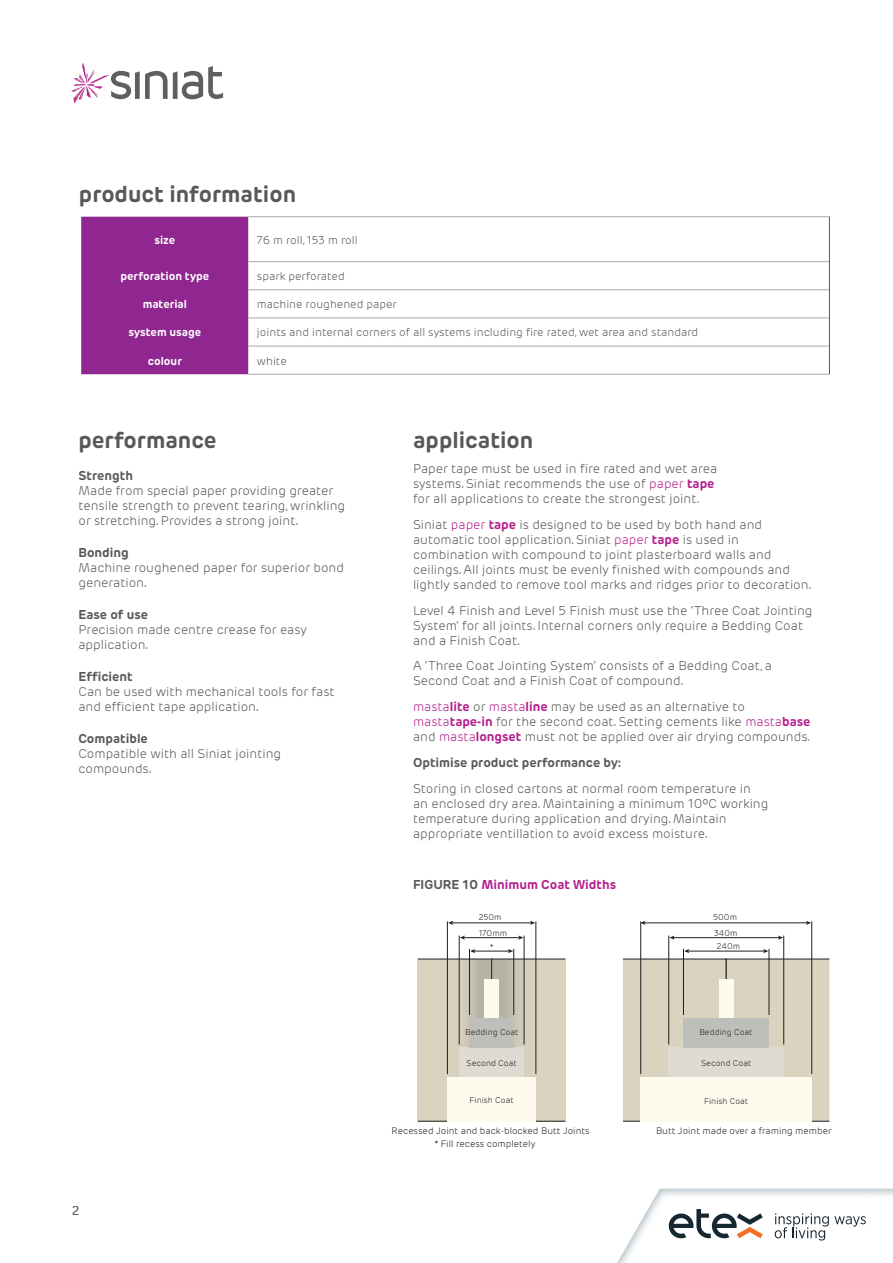
<style>
.page{position:relative;width:893px;height:1263px;background:#fff}
.page>*{position:absolute;margin:0;border:0;box-sizing:border-box;transform-origin:0 0}
.HEADING_7{font:700 22.5px "Rubrik Edge New";color:#57585a}
.BODY{font:300 12.75px/15px "Rubrik Edge New";color:#57585a}
.HEADING_7-2{font:300 12.75px/15px "Rubrik Edge New";color:#57585a}
.BODY-2{font:700 12.75px "Rubrik Edge New";color:#58595b}
.BODY-3{font:700 12.75px "Rubrik Edge New";color:#b41e8d}
.BODY-4{font:300 11.25px "Rubrik Edge New";color:#57585a}
.BODY-5{font:700 11.25px "Rubrik Edge New";color:#fff}
.t1{font:300 9.3px "Rubrik Edge New";color:#231f20}
.t2{font:300 8.25px/15.1px "Rubrik Edge New";color:#231f20}
.s1{font-weight:700;color:#58595b}
.s2{color:#b41e8d}
.s3{font-weight:700;color:#b41e8d}
.s4{color:#57585a}
</style>
<div class="page">
<svg style="left:617px;top:1188px;width:276px;height:75px"></svg>
<svg style="left:71px;top:63px;width:152px;height:41px"></svg>
<div style="left:81px;top:217px;width:167px;height:157px;background:#90268f"></div>
<svg style="left:248px;top:217px;width:581px;height:157px"></svg>
<hr style="left:248px;top:216px;width:582px;height:1px;background:#a8a9ad">
<hr style="left:248px;top:261px;width:581px;height:1px;background:#a8a9ad">
<hr style="left:248px;top:290px;width:581px;height:1px;background:#a8a9ad">
<hr style="left:248px;top:318px;width:581px;height:1px;background:#a8a9ad">
<hr style="left:248px;top:346px;width:581px;height:1px;background:#a8a9ad">
<hr style="left:248px;top:374px;width:582px;height:1px;background:#a8a9ad">
<hr style="left:829px;top:217px;width:1px;height:45px;background:#57585a">
<svg style="left:829px;top:262px;width:1px;height:112px"></svg>
<div style="left:418px;top:959px;width:74px;height:162px;background:linear-gradient(to right,#e2dac5,#bbb7a8)"></div>
<div style="left:492px;top:959px;width:73px;height:162px;background:linear-gradient(to right,#b8b4a6,#e4dcc7)"></div>
<div style="left:623px;top:959px;width:103px;height:162px;background:#dad3bf"></div>
<div style="left:726px;top:959px;width:104px;height:162px;background:#dad3bf"></div>
<div style="left:447px;top:1077px;width:89px;height:44px;background:#fefaed"></div>
<div style="left:459px;top:1047px;width:65px;height:30px;background:#dddbd2"></div>
<div style="left:469px;top:1018px;width:45px;height:29px;background:#bebeba"></div>
<div style="left:484px;top:980px;width:15px;height:38px;background:#fefaed"></div>
<div style="left:641px;top:1077px;width:171px;height:44px;background:#fefaed"></div>
<div style="left:669px;top:1047px;width:115px;height:30px;background:#dddbd2"></div>
<div style="left:683px;top:1018px;width:86px;height:29px;background:#bebeba"></div>
<div style="left:719px;top:980px;width:15px;height:38px;background:#fefaed"></div>
<hr style="left:513px;top:949px;width:1px;height:66px;background:#231f20">
<hr style="left:469px;top:949px;width:1px;height:66px;background:#231f20">
<hr style="left:524px;top:935px;width:1px;height:109px;background:#231f20">
<hr style="left:459px;top:935px;width:1px;height:109px;background:#231f20">
<hr style="left:536px;top:921px;width:1px;height:153px;background:#231f20">
<hr style="left:447px;top:921px;width:1px;height:153px;background:#231f20">
<hr style="left:474px;top:951px;width:35px;height:1px;background:#231f20">
<svg style="left:508px;top:949px;width:5px;height:4px"></svg>
<svg style="left:470px;top:949px;width:5px;height:4px"></svg>
<hr style="left:463px;top:937px;width:57px;height:1px;background:#231f20">
<svg style="left:518px;top:935px;width:5px;height:5px"></svg>
<svg style="left:460px;top:935px;width:5px;height:5px"></svg>
<hr style="left:452px;top:922px;width:80px;height:1px;background:#231f20">
<svg style="left:530px;top:921px;width:5px;height:4px"></svg>
<svg style="left:448px;top:921px;width:5px;height:4px"></svg>
<hr style="left:769px;top:949px;width:1px;height:66px;background:#231f20">
<hr style="left:683px;top:949px;width:1px;height:66px;background:#231f20">
<hr style="left:783px;top:935px;width:1px;height:109px;background:#231f20">
<hr style="left:668px;top:935px;width:1px;height:109px;background:#231f20">
<hr style="left:811px;top:921px;width:1px;height:153px;background:#231f20">
<hr style="left:640px;top:921px;width:1px;height:153px;background:#231f20">
<hr style="left:688px;top:951px;width:77px;height:1px;background:#231f20">
<svg style="left:763px;top:949px;width:5px;height:4px"></svg>
<svg style="left:684px;top:949px;width:5px;height:4px"></svg>
<hr style="left:673px;top:937px;width:106px;height:1px;background:#231f20">
<svg style="left:778px;top:935px;width:5px;height:5px"></svg>
<svg style="left:669px;top:935px;width:5px;height:5px"></svg>
<hr style="left:644px;top:922px;width:163px;height:1px;background:#231f20">
<svg style="left:806px;top:921px;width:5px;height:4px"></svg>
<svg style="left:640px;top:921px;width:5px;height:4px"></svg>
<p class="HEADING_7" style="left:79px;top:180px;width:219px">product information</p>
<p class="BODY-5" style="left:154px;top:233px;width:23px">size</p>
<p class="BODY-4" style="left:257px;top:233px;width:102px">76 m roll, 153 m roll</p>
<p class="BODY-5" style="left:121px;top:269px;width:90px">perforation type</p>
<p class="BODY-4" style="left:257px;top:270px;width:89px">spark perforated</p>
<p class="BODY-5" style="left:143px;top:297px;width:46px">material</p>
<p class="BODY-4" style="left:257px;top:298px;width:141px">machine roughened paper</p>
<p class="BODY-5" style="left:128px;top:325px;width:74px">system usage</p>
<p class="BODY-4" style="left:257px;top:326px;width:443px">joints and internal corners of all systems including fire rated, wet area and standard</p>
<p class="BODY-5" style="left:148px;top:354px;width:36px">colour</p>
<p class="BODY-4" style="left:257px;top:354px;width:31px">white</p>
<p class="HEADING_7" style="left:78px;top:426px;width:140px">performance</p>
<p class="HEADING_7-2" style="left:78px;top:468px;width:268px"><span class="s1">Strength<br></span>Made from special paper providing greater tensile strength to prevent tearing, wrinkling or stretching. Provides a strong joint.</p>
<p class="HEADING_7-2" style="left:78px;top:545px;width:267px"><span class="s1">Bonding<br></span>Machine roughened paper for superior bond generation.</p>
<p class="HEADING_7-2" style="left:78px;top:607px;width:230px"><span class="s1">Ease of use<br></span>Precision made centre crease for easy application.</p>
<p class="HEADING_7-2" style="left:78px;top:669px;width:258px"><span class="s1">Efficient<br></span>Can be used with mechanical tools for fast and efficient tape application.</p>
<p class="HEADING_7-2" style="left:78px;top:731px;width:204px"><span class="s1">Compatible<br></span>Compatible with all Siniat jointing compounds.</p>
<p class="BODY" style="left:72px;top:1203px;width:9px">2</p>
<p class="HEADING_7" style="left:413px;top:426px;width:122px">application</p>
<p class="BODY" style="left:413px;top:462px;width:306px">Paper tape must be used in fire rated and wet area systems. Siniat recommends the use of <span class="s2">paper</span> <span class="s3">tape </span>for all applications to create the strongest joint.</p>
<p class="BODY" style="left:413px;top:517px;width:400px">Siniat <span class="s2">paper</span> <span class="s3">tape</span> is designed to be used by both hand and automatic tool application. Siniat <span class="s2">paper</span> <span class="s3">tape</span> is used in combination with compound to joint plasterboard walls and ceilings. All joints must be evenly finished with compounds and lightly sanded to remove tool marks and ridges prior to decoration.</p>
<p class="BODY" style="left:413px;top:603px;width:401px">Level 4 Finish and Level 5 Finish must use the ‘Three Coat Jointing<br>System’ for all joints. Internal corners only require a Bedding Coat and a Finish Coat.</p>
<p class="BODY" style="left:413px;top:659px;width:360px">A ‘Three Coat Jointing System’ consists of a Bedding Coat, a<br>Second Coat and a Finish Coat of compound.</p>
<p class="BODY" style="left:413px;top:699px;width:399px"><span class="s2">masta</span><span class="s3">lite</span> or <span class="s2">masta</span><span class="s3">line</span> may be used as an alternative to <span class="s2">masta</span><span class="s3">tape-in</span> for the second coat. Setting cements like <span class="s2">masta</span><span class="s3">base </span>and <span class="s2">masta</span><span class="s3">longset</span> must not be applied over air drying compounds.</p>
<p class="BODY-2" style="left:413px;top:755px;width:210px">Optimise product performance by:</p>
<p class="BODY" style="left:413px;top:781px;width:357px">Storing in closed cartons at normal room temperature in an enclosed dry area. Maintaining a minimum 10ºC working temperature during application and drying. Maintain appropriate ventillation to avoid excess moisture.</p>
<p class="BODY-3" style="left:413px;top:877px;width:205px"><span class="s4">FIGURE 10</span> Minimum Coat Widths</p>
<p class="t2" style="left:479px;top:910px;width:24px">250m</p>
<p class="t2" style="left:479px;top:925px;width:30px">170mm</p>
<p class="t2" style="left:490px;top:940px;width:5px">*</p>
<p class="t2" style="left:713px;top:910px;width:26px">500m<br>340m</p>
<p class="t2" style="left:717px;top:938px;width:25px">240m</p>
<p class="t2" style="left:465px;top:1025px;width:55px">Bedding Coat</p>
<p class="t2" style="left:699px;top:1025px;width:55px">Bedding Coat</p>
<p class="t2" style="left:467px;top:1056px;width:52px">Second Coat</p>
<p class="t2" style="left:701px;top:1056px;width:52px">Second Coat</p>
<p class="t2" style="left:470px;top:1093px;width:46px">Finish Coat</p>
<p class="t2" style="left:704px;top:1093px;width:46px">Finish Coat</p>
<p class="t1" style="left:435px;top:1138px;width:102px">* Fill recess completely</p>
<p class="t1" style="left:391px;top:1125px;width:200px">Recessed Joint and back-blocked Butt Joints</p>
<p class="t1" style="left:656px;top:1125px;width:177px">Butt Joint made over a framing member</p>
</div>
